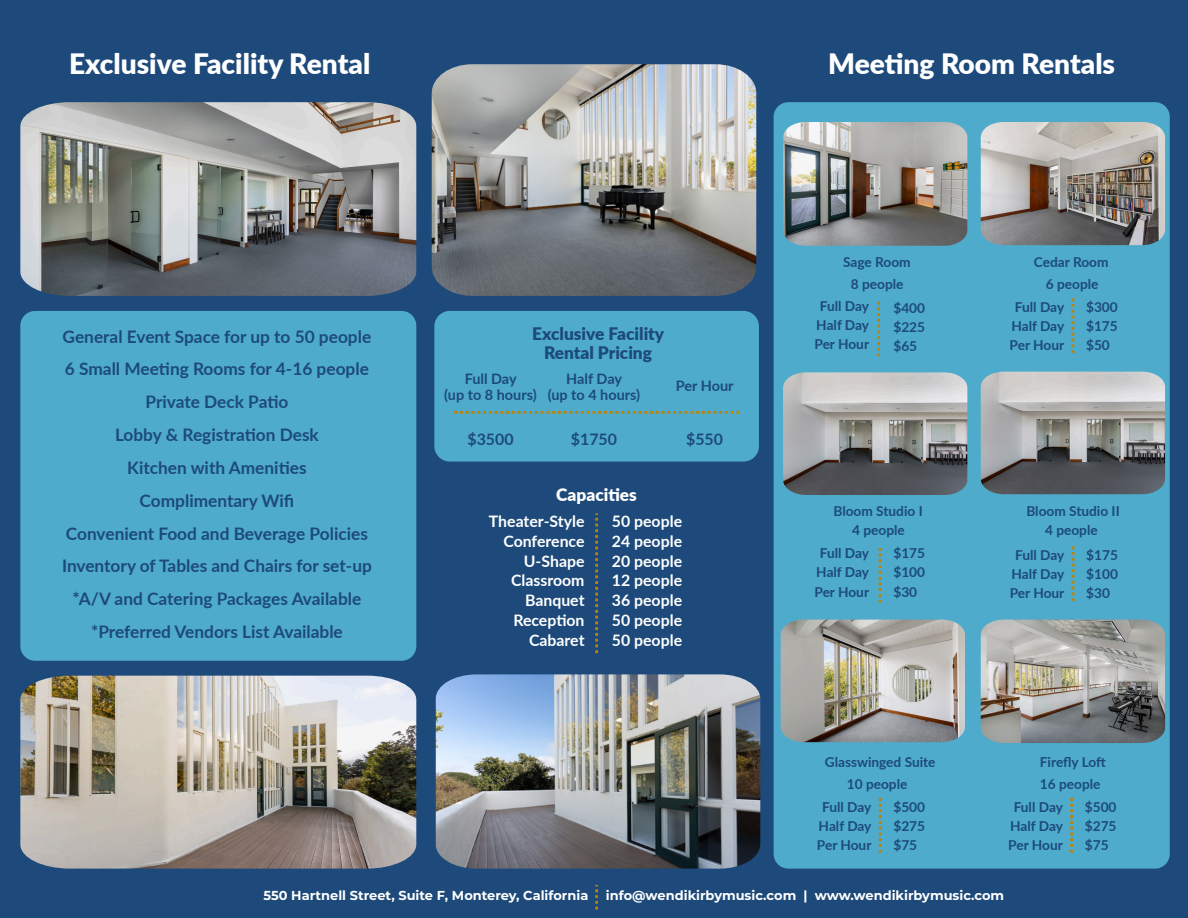
<style>
.page{position:relative;width:1188px;height:918px;background:#1d4a7a}
.page>*{position:absolute;margin:0;border:0;box-sizing:border-box;transform-origin:0 0}
.t1{font:900 28.05px "Lato";color:#fff}
.t2{font:700 17.25px/32.8px "Lato";color:#1d4a7a;text-align:center}
.t3{font:900 17.25px/19px "Lato";color:#1d4a7a;text-align:center}
.t4{font:900 17.25px "Lato";color:#fff}
.t5{font:700 15.9px/19.8px "Lato";color:#fff;text-align:right}
.t6{font:700 15.9px "Lato";color:#1d4a7a}
.t7{font:700 14.4px/15.9px "Lato";color:#1d4a7a;text-align:center}
.t8{font:700 13.65px/19.2px "Lato";color:#1d4a7a;text-align:center}
.t9{font:700 12.9px "Montserrat";color:#fff}
</style>
<div class="page">
<img style="left:20px;top:102px;width:396px;height:194px">
<div style="left:20px;top:311px;width:396px;height:350px;background:#4eabcc"></div>
<svg style="left:595px;top:513px;width:3px;height:140px"></svg>
<div style="left:774px;top:102px;width:396px;height:767px;background:#4eabcc"></div>
<img style="left:436px;top:674px;width:324px;height:195px">
<div style="left:434px;top:311px;width:325px;height:151px;background:#4eabcc"></div>
<svg style="left:454px;top:411px;width:285px;height:3px"></svg>
<img style="left:432px;top:64px;width:324px;height:232px">
<img style="left:20px;top:676px;width:396px;height:193px">
<svg style="left:595px;top:885px;width:3px;height:25px"></svg>
<img style="left:783px;top:372px;width:184px;height:123px">
<img style="left:981px;top:372px;width:184px;height:122px">
<img style="left:981px;top:122px;width:184px;height:123px">
<img style="left:783px;top:122px;width:184px;height:124px">
<img style="left:781px;top:620px;width:184px;height:122px">
<img style="left:981px;top:620px;width:184px;height:123px">
<svg style="left:877px;top:300px;width:3px;height:56px"></svg>
<svg style="left:1071px;top:297px;width:3px;height:56px"></svg>
<svg style="left:1072px;top:545px;width:3px;height:56px"></svg>
<svg style="left:1070px;top:796px;width:3px;height:57px"></svg>
<svg style="left:879px;top:546px;width:2px;height:57px"></svg>
<svg style="left:879px;top:796px;width:3px;height:57px"></svg>
<h1 class="t1" style="left:69px;top:42px;width:303px">Exclusive Facility Rental</h1>
<p class="t2" style="left:62px;top:319px;width:311px">General Event Space for up to 50 people<br>6 Small Meeting Rooms for 4-16 people<br>Private Deck Patio<br>Lobby &amp; Registration Desk<br>Kitchen with Amenities<br>Complimentary Wifi<br>Convenient Food and Beverage Policies<br>Inventory of Tables and Chairs for set-up *A/V and Catering Packages Available *Preferred Vendors List Available</p>
<p class="t3" style="left:532px;top:324px;width:133px">Exclusive Facility<br>Rental Pricing</p>
<p class="t7" style="left:444px;top:370px;width:94px">Full Day<br>(up to 8 hours)</p>
<p class="t6" style="left:468px;top:427px;width:48px">$3500</p>
<p class="t7" style="left:548px;top:370px;width:94px">Half Day<br>(up to 4 hours)</p>
<p class="t7" style="left:676px;top:377px;width:59px">Per Hour</p>
<p class="t6" style="left:571px;top:427px;width:48px">$1750</p>
<p class="t6" style="left:686px;top:427px;width:38px">$550</p>
<p class="t4" style="left:556px;top:482px;width:82px">Capacities</p>
<p class="t5" style="left:489px;top:511px;width:97px">Theater-Style<br>Conference<br>U-Shape<br>Classroom<br>Banquet<br>Reception<br>Cabaret</p>
<p class="t5" style="left:612px;top:511px;width:72px;text-align:justify">50 people 24 people 20 people 12 people 36 people 50 people 50 people</p>
<h1 class="t1" style="left:828px;top:42px;width:288px">Meeting Room Rentals</h1>
<p class="t8" style="left:843px;top:252px;width:69px">Sage Room</p>
<p class="t8" style="left:815px;top:296px;width:56px">Full Day<br>Half Day<br>Per Hour</p>
<p class="t8" style="left:893px;top:298px;width:33px;text-align:justify">$400 $225 $65</p>
<p class="t8" style="left:851px;top:274px;width:54px">8 people</p>
<p class="t8" style="left:834px;top:501px;width:91px">Bloom Studio I</p>
<p class="t8" style="left:815px;top:543px;width:56px">Full Day<br>Half Day<br>Per Hour</p>
<p class="t8" style="left:893px;top:543px;width:33px;text-align:justify">$175 $100 $30</p>
<p class="t8" style="left:852px;top:520px;width:54px">4 people</p>
<p class="t8" style="left:825px;top:752px;width:112px">Glasswinged Suite</p>
<p class="t8" style="left:817px;top:796px;width:56px">Full Day<br>Half Day<br>Per Hour</p>
<p class="t8" style="left:893px;top:796px;width:33px;text-align:justify">$500 $275 $75</p>
<p class="t8" style="left:847px;top:774px;width:62px">10 people</p>
<p class="t8" style="left:1034px;top:252px;width:76px">Cedar Room</p>
<p class="t8" style="left:1010px;top:297px;width:56px">Full Day<br>Half Day<br>Per Hour</p>
<p class="t8" style="left:1086px;top:297px;width:33px;text-align:justify">$300 $175 $50</p>
<p class="t8" style="left:1046px;top:274px;width:54px">6 people</p>
<p class="t8" style="left:1026px;top:501px;width:95px">Bloom Studio II</p>
<p class="t8" style="left:1010px;top:545px;width:56px">Full Day<br>Half Day<br>Per Hour</p>
<p class="t8" style="left:1086px;top:545px;width:33px;text-align:justify">$175 $100 $30</p>
<p class="t8" style="left:1045px;top:520px;width:54px">4 people</p>
<p class="t8" style="left:1040px;top:752px;width:67px">Firefly Loft</p>
<p class="t8" style="left:1008px;top:796px;width:56px">Full Day<br>Half Day<br>Per Hour</p>
<p class="t8" style="left:1085px;top:796px;width:33px;text-align:justify">$500 $275 $75</p>
<p class="t8" style="left:1040px;top:774px;width:62px">16 people</p>
<p class="t9" style="left:263px;top:886px;width:326px">550 Hartnell Street, Suite F, Monterey, California</p>
<p class="t9" style="left:606px;top:886px;width:400px">info@wendikirbymusic.com | www.wendikirbymusic.com</p>
</div>
